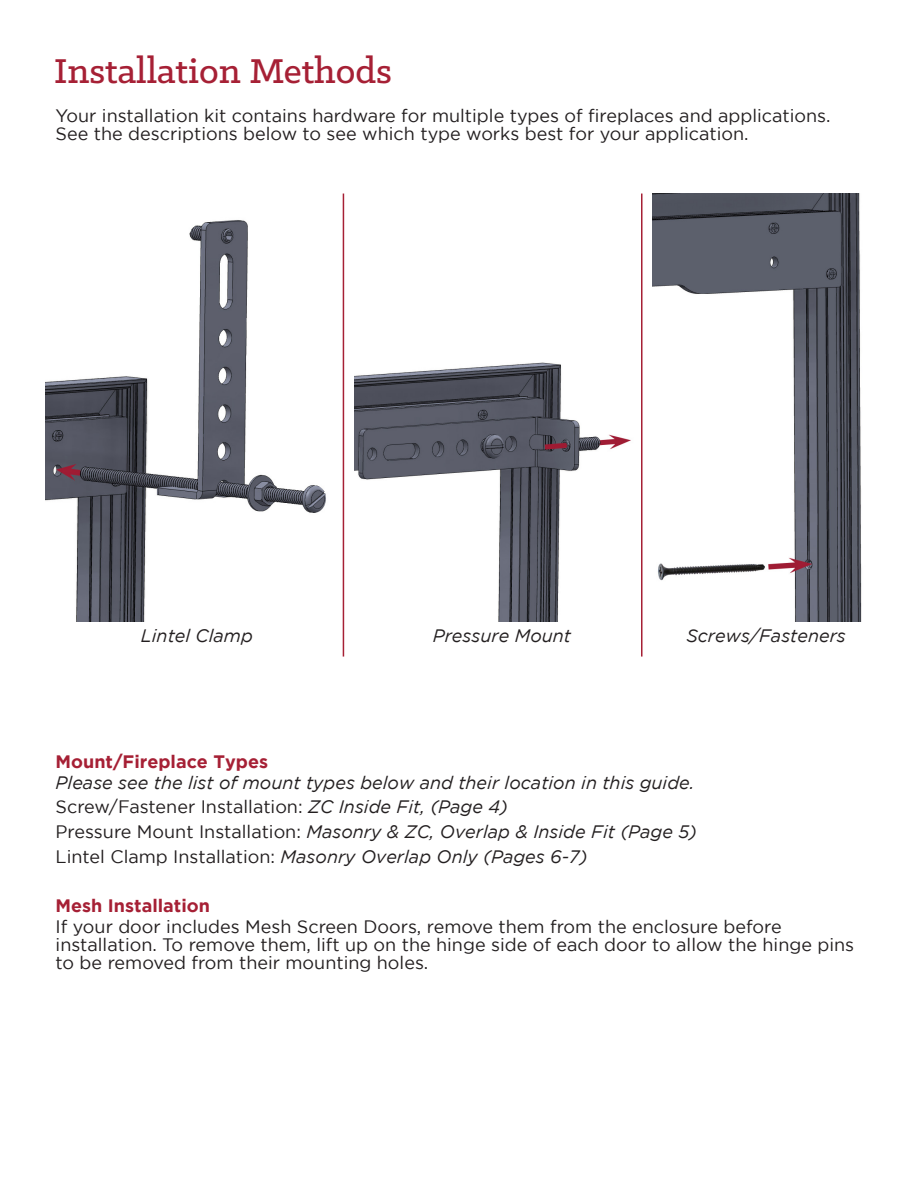
<style>
.page{position:relative;width:918px;height:1188px;background:#fff}
.page>*{position:absolute;margin:0;border:0;box-sizing:border-box;transform-origin:0 0}
.t1{font:500 39px "Klinic Slab";color:#a62035}
.t2{font:18px/18px "Gotham";color:#231f20}
.t3{font:italic 18px "Gotham";color:#231f20}
.t4{font:700 18px "Gotham";color:#a62035}
.s1{font-style:italic}
.s2{font-style:normal}
</style>
<div class="page">
<img style="left:45px;top:220px;width:281px;height:401px">
<img style="left:354px;top:362px;width:277px;height:259px">
<img style="left:652px;top:194px;width:210px;height:427px">
<hr style="left:343px;top:194px;width:1px;height:463px;background:#a62035">
<hr style="left:641px;top:194px;width:2px;height:463px;background:#a62035">
<p class="t1" style="left:54px;top:46px;width:340px">Installation Methods</p>
<p class="t2" style="left:56px;top:106px;width:777px">Your installation kit contains hardware for multiple types of fireplaces and applications.<br>See the descriptions below to see which type works best for your application.</p>
<p class="t3" style="left:141px;top:625px;width:113px">Lintel Clamp</p>
<p class="t3" style="left:433px;top:625px;width:140px">Pressure Mount</p>
<p class="t3" style="left:686px;top:625px;width:161px">Screws/Fasteners</p>
<p class="t4" style="left:56px;top:751px;width:214px">Mount/Fireplace Types</p>
<p class="t3" style="left:56px;top:772px;width:640px">Please see the list of mount types below and their location in this guide.</p>
<p class="t2" style="left:56px;top:798px;width:454px">Screw/Fastener Installation: <span class="s1">ZC Inside Fit, (Page 4)</span></p>
<p class="t3" style="left:56px;top:822px;width:643px"><span class="s2">Pressure Mount Installation:</span> Masonry &amp; ZC, Overlap &amp; Inside Fit (Page 5)</p>
<p class="t3" style="left:56px;top:846px;width:533px"><span class="s2">Lintel Clamp Installation:</span> Masonry Overlap Only (Pages 6-7)</p>
<p class="t4" style="left:56px;top:895px;width:156px">Mesh Installation</p>
<p class="t2" style="left:56px;top:917px;width:800px">If your door includes Mesh Screen Doors, remove them from the enclosure before installation. To remove them, lift up on the hinge side of each door to allow the hinge pins to be removed from their mounting holes.</p>
</div>
